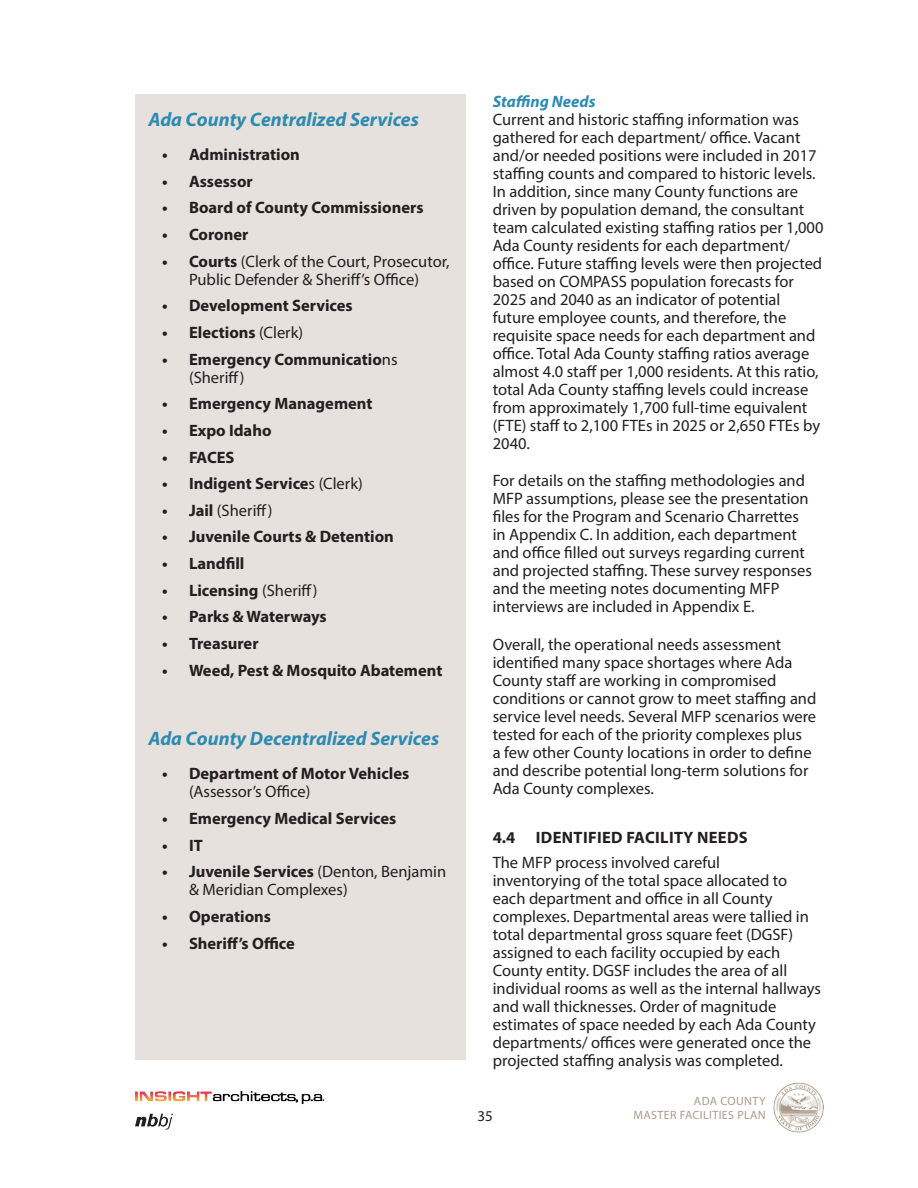
<style>
.page{position:relative;width:918px;height:1188px;background:#fff}
.page>*{position:absolute;margin:0;border:0;box-sizing:border-box;transform-origin:0 0}
.Heading_3{font:italic 700 19.5px "Myriad Pro";color:#2d8bb1}
.NBBJ{font:16.5px/18px "Myriad Pro";color:#231f20}
.Heading_2{font:700 16.5px/18px "Myriad Pro";color:#231f20}
.Heading_2-2{font:700 16.5px "Myriad Pro";letter-spacing:.02em;color:#231f20}
.Heading_3-2{font:italic 700 16.5px "Myriad Pro";color:#2d8bb1}
.t1{font:15px "Myriad Pro";color:#231f20}
.t2{font:12px/14.4px "Myriad Pro";letter-spacing:.03em;color:#ab9c8b;text-align:right}
.s1{font-weight:700}
.s2{font-weight:400}
</style>
<div class="page">
<svg style="left:135px;top:1114px;width:38px;height:16px"></svg>
<img style="left:135px;top:1091px;width:189px;height:13px">
<img style="left:774px;top:1083px;width:50px;height:50px">
<div style="left:135px;top:94px;width:331px;height:966px;background:#e6e1dc"></div>
<p class="Heading_3" style="left:148px;top:106px;width:272px">Ada County Centralized Services</p>
<p class="Heading_2" style="left:162px;top:145px;width:139px">• Administration</p>
<p class="Heading_2" style="left:162px;top:172px;width:92px">• Assessor</p>
<p class="Heading_2" style="left:162px;top:198px;width:263px">• Board of County Commissioners</p>
<p class="Heading_2" style="left:162px;top:225px;width:88px">• Coroner</p>
<p class="NBBJ" style="left:162px;top:252px;width:289px;text-align:center"><span class="s1">• Courts</span> (Clerk of the Court, Prosecutor,<br>Public Defender &amp; Sheriff’s Office)</p>
<p class="Heading_2" style="left:162px;top:296px;width:192px">• Development Services</p>
<p class="Heading_2" style="left:162px;top:323px;width:143px">• Elections <span class="s2">(Clerk)</span></p>
<p class="Heading_2" style="left:189px;top:350px;width:210px;text-indent:-27px">• Emergency Communicatio<span class="s2">ns (Sheriff)</span></p>
<p class="Heading_2" style="left:162px;top:394px;width:212px">• Emergency Management</p>
<p class="Heading_2" style="left:162px;top:421px;width:111px">• Expo Idaho</p>
<p class="Heading_2" style="left:162px;top:447px;width:74px">• FACES</p>
<p class="Heading_2" style="left:162px;top:474px;width:202px">• Indigent Service<span class="s2">s (Clerk)</span></p>
<p class="NBBJ" style="left:162px;top:501px;width:112px"><span class="s1">• Jail</span> (Sheriff)</p>
<p class="Heading_2" style="left:162px;top:527px;width:233px">• Juvenile Courts &amp; Detention</p>
<p class="Heading_2" style="left:162px;top:554px;width:84px">• Landfill</p>
<p class="Heading_2" style="left:162px;top:581px;width:157px">• Licensing <span class="s2">(Sheriff)</span></p>
<p class="Heading_2" style="left:162px;top:607px;width:166px">• Parks &amp; Waterways</p>
<p class="Heading_2" style="left:162px;top:634px;width:98px">• Treasurer</p>
<p class="Heading_2" style="left:162px;top:661px;width:282px">• Weed, Pest &amp; Mosquito Abatement</p>
<p class="Heading_3" style="left:148px;top:726px;width:292px">Ada County Decentralized Services</p>
<p class="Heading_2" style="left:189px;top:764px;width:222px;text-indent:-27px">• Department of Motor Vehicles <span class="s2">(Assessor’s Office)</span></p>
<p class="Heading_2" style="left:162px;top:809px;width:236px">• Emergency Medical Services</p>
<p class="Heading_2" style="left:162px;top:836px;width:42px">• IT</p>
<p class="NBBJ" style="left:189px;top:863px;width:259px;text-indent:-27px"><span class="s1">• Juvenile Services</span> (Denton, Benjamin &amp; Meridian Complexes)</p>
<p class="Heading_2" style="left:162px;top:907px;width:111px">• Operations</p>
<p class="Heading_2" style="left:162px;top:934px;width:134px">• Sheriff’s Office</p>
<p class="Heading_3-2" style="left:493px;top:91px;width:104px">Staffing Needs</p>
<p class="NBBJ" style="left:493px;top:110px;width:332px">Current and historic staffing information was gathered for each department/ office. Vacant and/or needed positions were included in 2017 staffing counts and compared to historic levels.<br>In addition, since many County functions are driven by population demand, the consultant team calculated existing staffing ratios per 1,000<br>Ada County residents for each department/ office. Future staffing levels were then projected based on COMPASS population forecasts for 2025 and 2040 as an indicator of potential future employee counts, and therefore, the requisite space needs for each department and office. Total Ada County staffing ratios average almost 4.0 staff per 1,000 residents. At this ratio, total Ada County staffing levels could increase from approximately 1,700 full-time equivalent (FTE) staff to 2,100 FTEs in 2025 or 2,650 FTEs by 2040.</p>
<p class="NBBJ" style="left:493px;top:472px;width:321px">For details on the staffing methodologies and MFP assumptions, please see the presentation files for the Program and Scenario Charrettes in Appendix C. In addition, each department and office filled out surveys regarding current and projected staffing. These survey responses and the meeting notes documenting MFP interviews are included in Appendix E.</p>
<p class="NBBJ" style="left:493px;top:635px;width:325px">Overall, the operational needs assessment identified many space shortages where Ada County staff are working in compromised conditions or cannot grow to meet staffing and service level needs. Several MFP scenarios were tested for each of the priority complexes plus<br>a few other County locations in order to define and describe potential long-term solutions for Ada County complexes.</p>
<p class="Heading_2-2" style="left:493px;top:827px;width:257px">4.4 IDENTIFIED FACILITY NEEDS</p>
<p class="NBBJ" style="left:493px;top:853px;width:330px">The MFP process involved careful<br>inventorying of the total space allocated to each department and office in all County complexes. Departmental areas were tallied in total departmental gross square feet (DGSF) assigned to each facility occupied by each County entity. DGSF includes the area of all individual rooms as well as the internal hallways and wall thicknesses. Order of magnitude estimates of space needed by each Ada County departments/ offices were generated once the projected staffing analysis was completed.</p>
<p class="t1" style="left:478px;top:1107px;width:17px">35</p>
<p class="t2" style="left:634px;top:1094px;width:134px">ADA COUNTY<br>MASTER FACILITIES PLAN</p>
</div>
